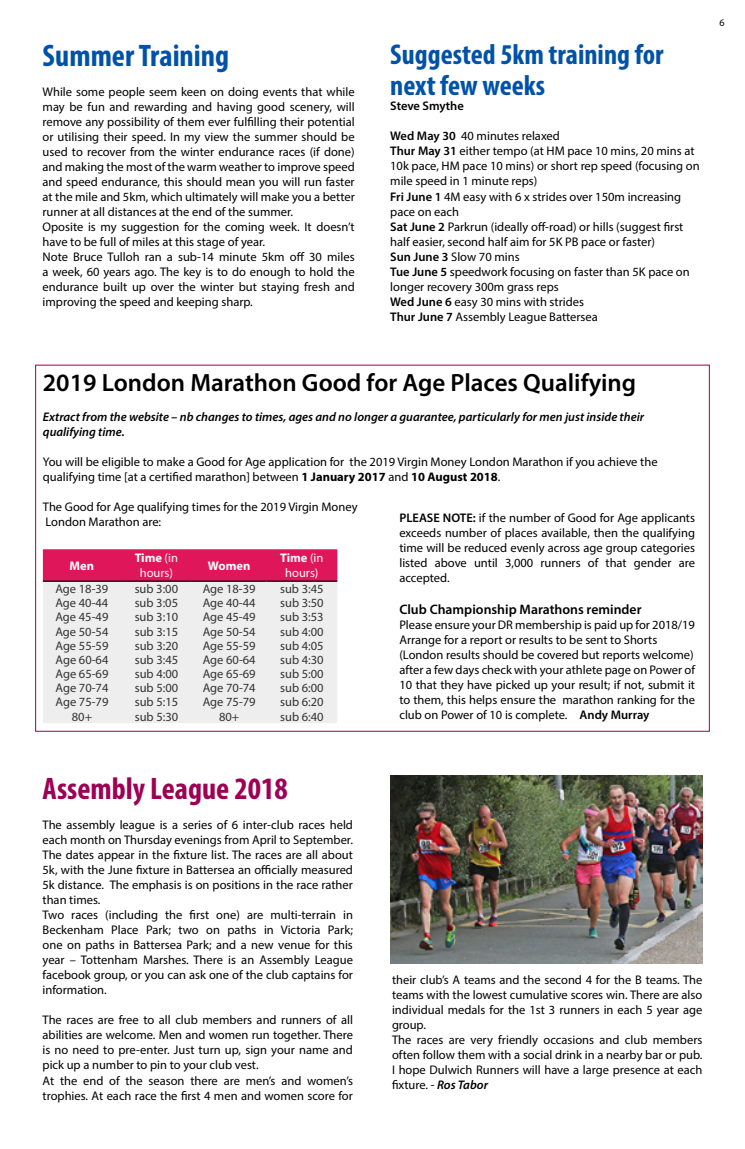
<style>
.page{position:relative;width:745px;height:1149px;background:#fff}
.page>*{position:absolute;margin:0;border:0;box-sizing:border-box;transform-origin:0 0}
.t1{font:700 condensed 31.25px "Myriad Pro";color:#9e0153}
.t2{font:700 condensed 31.25px "Myriad Pro";color:#0052a9}
.t3{font:700 condensed 28.75px/31.2px "Myriad Pro";color:#0052a9}
.t4{font:600 25px "Myriad Pro";color:#000}
.t5{font:600 13.75px "Myriad Pro";color:#000}
.t6{font:12.5px/15px "Myriad Pro";color:#000}
.t7{font:12.5px "Myriad Pro";color:#343333}
.t8{font:italic 600 12.5px/15px "Myriad Pro";color:#000}
.t9{font:12.5px/15px "Myriad Pro";color:#fff;text-align:center}
.t10{font:600 12.5px "Myriad Pro";letter-spacing:-.005em;color:#000}
.t11{font:700 12.5px "Myriad Pro";color:#fff}
.t12{font:10px "Myriad Pro";color:#000}
.s1{font-weight:600}
.s2{font-weight:700}
.s3{font-weight:600;font-style:italic}
</style>
<div class="page">
<img style="left:390px;top:775px;width:312px;height:188px">
<div style="left:43px;top:549px;width:294px;height:31px;background:#e0165b"></div>
<div style="left:43px;top:581px;width:294px;height:141px;background:#eee"></div>
<hr style="left:43px;top:580px;width:78px;height:1px;background:#000">
<hr style="left:121px;top:580px;width:71px;height:1px;background:#000">
<hr style="left:192px;top:580px;width:74px;height:1px;background:#000">
<hr style="left:266px;top:580px;width:71px;height:1px;background:#000">
<svg style="left:39px;top:364px;width:318px;height:2px"></svg>
<h1 class="t2" style="left:43px;top:36px;width:188px">Summer Training</h1>
<p class="t6" style="left:43px;top:84px;width:313px">While some people seem keen on doing events that while may be fun and rewarding and having good scenery, will remove any possibility of them ever fulfilling their potential or utilising their speed. In my view the summer should be used to recover from the winter endurance races (if done) and making the most of the warm weather to improve speed and speed endurance, this should mean you will run faster at the mile and 5km, which ultimately will make you a better runner at all distances at the end of the summer.<br>Oposite is my suggestion for the coming week. It doesn’t have to be full of miles at this stage of year.<br>Note Bruce Tulloh ran a sub-14 minute 5km off 30 miles a week, 60 years ago. The key is to do enough to hold the endurance built up over the winter but staying fresh and improving the speed and keeping sharp.</p>
<h2 class="t3" style="left:390px;top:38px;width:275px">Suggested 5km training for next few weeks</h2>
<p class="t10" style="left:390px;top:98px;width:75px">Steve Smythe</p>
<p class="t6" style="left:390px;top:128px;width:311px"><span class="s1">Wed May 30</span> 40 minutes relaxed<br><span class="s1">Thur May 31</span> either tempo (at HM pace 10 mins, 20 mins at 10k pace, HM pace 10 mins) or short rep speed (focusing on mile speed in 1 minute reps)<br><span class="s1">Fri June 1</span> 4M easy with 6 x strides over 150m increasing pace on each<br><span class="s1">Sat June 2</span> Parkrun (ideally off-road) or hills (suggest first half easier, second half aim for 5K PB pace or faster)<br><span class="s1">Sun June 3</span> Slow 70 mins<br><span class="s1">Tue June 5</span> speedwork focusing on faster than 5K pace on longer recovery 300m grass reps<br><span class="s1">Wed June 6</span> easy 30 mins with strides<br><span class="s1">Thur June 7</span> Assembly League Battersea</p>
<h3 class="t4" style="left:43px;top:367px;width:594px">2019 London Marathon Good for Age Places Qualifying</h3>
<p class="t8" style="left:43px;top:409px;width:602px">Extract from the website – nb changes to times, ages and no longer a guarantee, particularly for men just inside their qualifying time.</p>
<p class="t6" style="left:43px;top:454px;width:615px">You will be eligible to make a Good for Age application for the 2019 Virgin Money London Marathon if you achieve the qualifying time [at a certified marathon] between <span class="s2">1 January 2017</span> and <span class="s2">10 August 2018</span>.</p>
<p class="t6" style="left:43px;top:499px;width:316px">The Good for Age qualifying times for the 2019 Virgin Money<br>London Marathon are:</p>
<p class="t11" style="left:70px;top:557px;width:26px">Men</p>
<p class="t9" style="left:135px;top:550px;width:45px"><span class="s2">Time</span> (in hours)</p>
<p class="t11" style="left:208px;top:557px;width:44px">Women</p>
<p class="t9" style="left:280px;top:550px;width:45px"><span class="s2">Time</span> (in hours)</p>
<p class="t7" style="left:55px;top:581px;width:54px">Age 18-39</p>
<p class="t7" style="left:135px;top:581px;width:45px">sub 3:00</p>
<p class="t7" style="left:202px;top:581px;width:54px">Age 18-39</p>
<p class="t7" style="left:280px;top:581px;width:45px">sub 3:45</p>
<p class="t7" style="left:55px;top:595px;width:54px">Age 40-44</p>
<p class="t7" style="left:135px;top:595px;width:45px">sub 3:05</p>
<p class="t7" style="left:202px;top:595px;width:54px">Age 40-44</p>
<p class="t7" style="left:280px;top:595px;width:45px">sub 3:50</p>
<p class="t7" style="left:55px;top:609px;width:54px">Age 45-49</p>
<p class="t7" style="left:135px;top:609px;width:45px">sub 3:10</p>
<p class="t7" style="left:202px;top:609px;width:54px">Age 45-49</p>
<p class="t7" style="left:280px;top:609px;width:45px">sub 3:53</p>
<p class="t7" style="left:55px;top:623px;width:54px">Age 50-54</p>
<p class="t7" style="left:135px;top:623px;width:45px">sub 3:15</p>
<p class="t7" style="left:202px;top:623px;width:54px">Age 50-54</p>
<p class="t7" style="left:280px;top:623px;width:45px">sub 4:00</p>
<p class="t7" style="left:55px;top:637px;width:54px">Age 55-59</p>
<p class="t7" style="left:135px;top:637px;width:45px">sub 3:20</p>
<p class="t7" style="left:202px;top:637px;width:54px">Age 55-59</p>
<p class="t7" style="left:280px;top:637px;width:45px">sub 4:05</p>
<p class="t7" style="left:55px;top:651px;width:54px">Age 60-64</p>
<p class="t7" style="left:135px;top:651px;width:45px">sub 3:45</p>
<p class="t7" style="left:202px;top:651px;width:54px">Age 60-64</p>
<p class="t7" style="left:280px;top:651px;width:45px">sub 4:30</p>
<p class="t7" style="left:55px;top:666px;width:54px">Age 65-69</p>
<p class="t7" style="left:135px;top:666px;width:45px">sub 4:00</p>
<p class="t7" style="left:203px;top:666px;width:54px">Age 65-69</p>
<p class="t7" style="left:280px;top:666px;width:45px">sub 5:00</p>
<p class="t7" style="left:55px;top:680px;width:54px">Age 70-74</p>
<p class="t7" style="left:135px;top:680px;width:45px">sub 5:00</p>
<p class="t7" style="left:203px;top:680px;width:54px">Age 70-74</p>
<p class="t7" style="left:280px;top:680px;width:45px">sub 6:00</p>
<p class="t7" style="left:55px;top:694px;width:54px">Age 75-79</p>
<p class="t7" style="left:135px;top:694px;width:45px">sub 5:15</p>
<p class="t7" style="left:203px;top:694px;width:54px">Age 75-79</p>
<p class="t7" style="left:280px;top:694px;width:45px">sub 6:20</p>
<p class="t7" style="left:72px;top:708px;width:22px">80+</p>
<p class="t7" style="left:135px;top:708px;width:45px">sub 5:30</p>
<p class="t7" style="left:219px;top:708px;width:22px">80+</p>
<p class="t7" style="left:280px;top:708px;width:45px">sub 6:40</p>
<p class="t6" style="left:399px;top:510px;width:297px;text-align:justify"><span class="s1">PLEASE NOTE:</span> if the number of Good for Age applicants exceeds number of places available, then the qualifying time will be reduced evenly across age group categories listed above until 3,000 runners of that gender are accepted.</p>
<p class="t5" style="left:399px;top:600px;width:243px">Club Championship Marathons reminder</p>
<p class="t6" style="left:399px;top:617px;width:297px">Please ensure your DR membership is paid up for 2018/19<br>Arrange for a report or results to be sent to Shorts (London results should be covered but reports welcome) after a few days check with your athlete page on Power of 10 that they have picked up your result; if not, submit it to them, this helps ensure the marathon ranking for the club on Power of 10 is complete. <span class="s1">Andy Murray</span></p>
<p class="t12" style="left:718px;top:16px;width:7px">6</p>
<h1 class="t1" style="left:43px;top:769px;width:246px">Assembly League 2018</h1>
<p class="t6" style="left:43px;top:817px;width:312px">The assembly league is a series of 6 inter-club races held each month on Thursday evenings from April to September.<br>The dates appear in the fixture list. The races are all about 5k, with the June fixture in Battersea an officially measured 5k distance. The emphasis is on positions in the race rather than times.<br>Two races (including the first one) are multi-terrain in Beckenham Place Park; two on paths in Victoria Park; one on paths in Battersea Park; and a new venue for this year – Tottenham Marshes. There is an Assembly League facebook group, or you can ask one of the club captains for information.</p>
<p class="t6" style="left:43px;top:1012px;width:312px">The races are free to all club members and runners of all abilities are welcome. Men and women run together. There is no need to pre-enter. Just turn up, sign your name and pick up a number to pin to your club vest.<br>At the end of the season there are men’s and women’s trophies. At each race the first 4 men and women score for</p>
<p class="t6" style="left:392px;top:971px;width:312px">their club’s A teams and the second 4 for the B teams. The teams with the lowest cumulative scores win. There are also individual medals for the 1st 3 runners in each 5 year age group.<br>The races are very friendly occasions and club members often follow them with a social drink in a nearby bar or pub.<br>I hope Dulwich Runners will have a large presence at each fixture. - <span class="s3">Ros Tabor</span></p>
</div>
